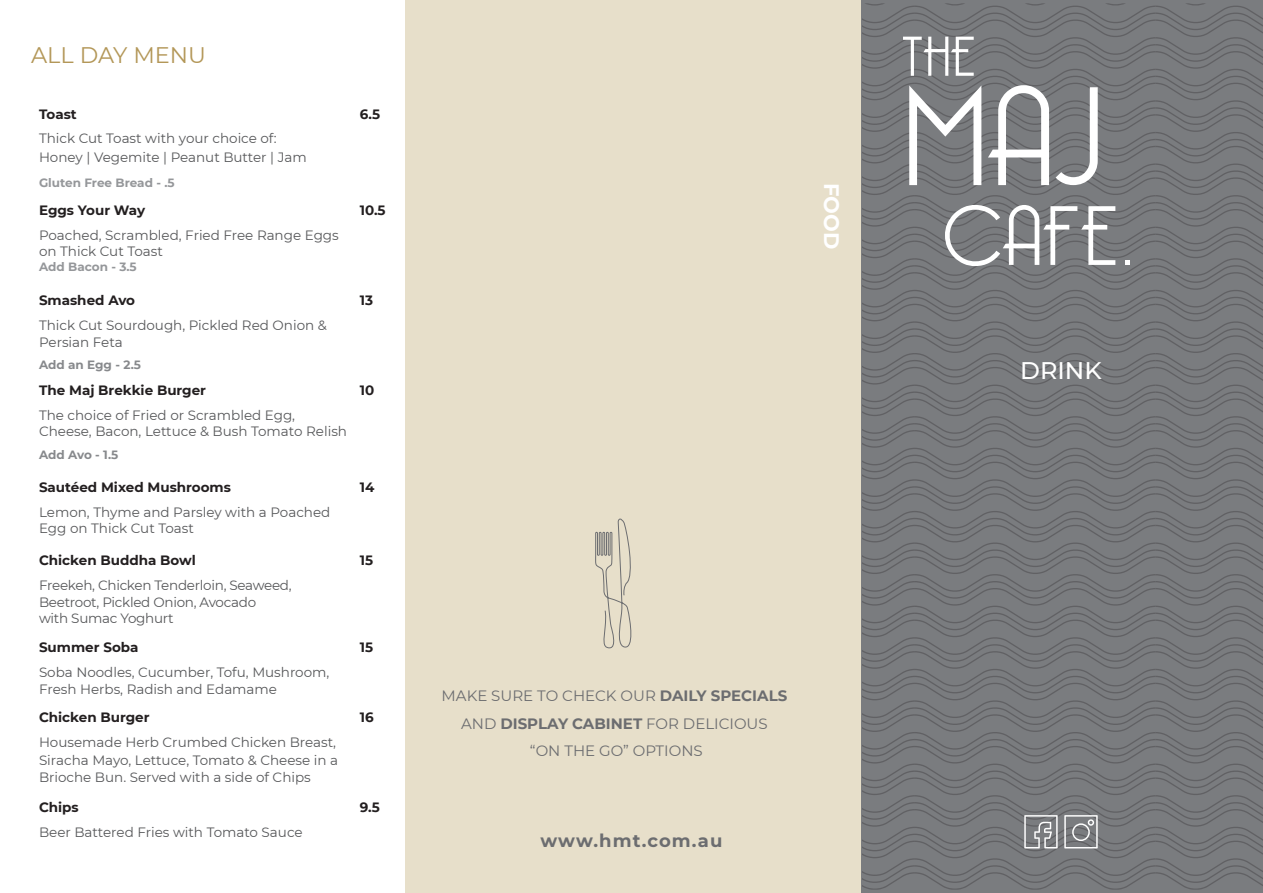
<style>
.page{position:relative;width:1263px;height:893px;background:#fff}
.page>*{position:absolute;margin:0;border:0;box-sizing:border-box;transform-origin:0 0}
.t1{font:500 24px "Montserrat";color:#fff}
.t2{font:22.5px "Montserrat";color:#b39758}
.t3{font:700 21px "Montserrat";color:#fff}
.t4{font:700 18px "Montserrat";letter-spacing:.06em;color:#6c6d70}
.t5{font:15px/27.6px "Montserrat";color:#6c6d70;text-align:center}
.t6{font:13.5px/16.5px "Montserrat";color:#57585a}
.t7{font:700 13.5px "Montserrat";color:#231f20}
.t8{font:13.5px/16.5px "Montserrat";letter-spacing:-.02em;color:#57585a}
.t9{font:700 12px "Montserrat";color:#95979a}
.t10{font:700 12px "Montserrat";letter-spacing:-.005em;color:#87898c}
.s1{font-weight:700}
</style>
<div class="page">
<div style="left:405px;top:0;width:455px;height:893px;background:#e7dfca"></div>
<svg style="left:595px;top:518px;width:37px;height:131px"></svg>
<svg style="left:862px;top:3px;width:401px;height:887px"></svg>
<h2 class="t2" style="left:31px;top:40px;width:176px">ALL DAY MENU</h2>
<p class="t7" style="left:39px;top:104px;width:39px">Toast</p>
<p class="t6" style="left:39px;top:128px;width:269px;line-height:19.2px">Thick Cut Toast with your choice of:<br>Honey | Vegemite | Peanut Butter | Jam</p>
<p class="t9" style="left:39px;top:174px;width:137px">Gluten Free Bread - .5</p>
<p class="t7" style="left:39px;top:200px;width:108px">Eggs Your Way</p>
<p class="t6" style="left:39px;top:226px;width:301px">Poached, Scrambled, Fried Free Range Eggs on Thick Cut Toast</p>
<p class="t9" style="left:39px;top:258px;width:99px">Add Bacon - 3.5</p>
<p class="t7" style="left:39px;top:291px;width:98px">Smashed Avo</p>
<p class="t6" style="left:39px;top:317px;width:289px">Thick Cut Sourdough, Pickled Red Onion &amp;<br>Persian Feta</p>
<p class="t10" style="left:39px;top:356px;width:103px">Add an Egg - 2.5</p>
<p class="t7" style="left:39px;top:380px;width:169px">The Maj Brekkie Burger</p>
<p class="t6" style="left:39px;top:406px;width:310px">The choice of Fried or Scrambled Egg,<br>Cheese, Bacon, Lettuce &amp; Bush Tomato Relish</p>
<p class="t10" style="left:39px;top:446px;width:81px">Add Avo - 1.5</p>
<p class="t7" style="left:39px;top:477px;width:193px">Sautéed Mixed Mushrooms</p>
<p class="t6" style="left:39px;top:503px;width:293px">Lemon, Thyme and Parsley with a Poached<br>Egg on Thick Cut Toast</p>
<p class="t7" style="left:39px;top:551px;width:158px">Chicken Buddha Bowl</p>
<p class="t8" style="left:39px;top:577px;width:254px">Freekeh, Chicken Tenderloin, Seaweed,<br>Beetroot, Pickled Onion, Avocado<br>with Sumac Yoghurt</p>
<p class="t7" style="left:39px;top:638px;width:101px">Summer Soba</p>
<p class="t6" style="left:39px;top:664px;width:292px">Soba Noodles, Cucumber, Tofu, Mushroom,<br>Fresh Herbs, Radish and Edamame</p>
<p class="t7" style="left:39px;top:707px;width:112px">Chicken Burger</p>
<p class="t6" style="left:39px;top:733px;width:301px;line-height:17.2px">Housemade Herb Crumbed Chicken Breast,<br>Siracha Mayo, Lettuce, Tomato &amp; Cheese in a<br>Brioche Bun. Served with a side of Chips</p>
<p class="t7" style="left:39px;top:798px;width:41px">Chips</p>
<p class="t6" style="left:39px;top:824px;width:265px">Beer Battered Fries with Tomato Sauce</p>
<p class="t7" style="left:360px;top:104px;width:22px">6.5</p>
<p class="t7" style="left:360px;top:200px;width:27px">10.5</p>
<p class="t7" style="left:360px;top:291px;width:15px">13</p>
<p class="t7" style="left:360px;top:380px;width:16px">10</p>
<p class="t7" style="left:360px;top:477px;width:16px">14</p>
<p class="t7" style="left:360px;top:551px;width:15px">15</p>
<p class="t7" style="left:360px;top:638px;width:15px">15</p>
<p class="t7" style="left:360px;top:707px;width:15px">16</p>
<p class="t7" style="left:360px;top:798px;width:21px">9.5</p>
<h3 class="t3" style="left:847px;top:183px;width:68px;rotate:90deg">FOOD</h3>
<p class="t5" style="left:442px;top:682px;width:347px">MAKE SURE TO CHECK OUR <span class="s1">DAILY SPECIALS<br></span>AND <span class="s1">DISPLAY CABINET</span> FOR DELICIOUS<br>“ON THE GO” OPTIONS</p>
<h3 class="t4" style="left:541px;top:827px;width:183px">www.hmt.com.au</h3>
<h1 class="t1" style="left:1020px;top:354px;width:83px">DRINK</h1>
</div>
